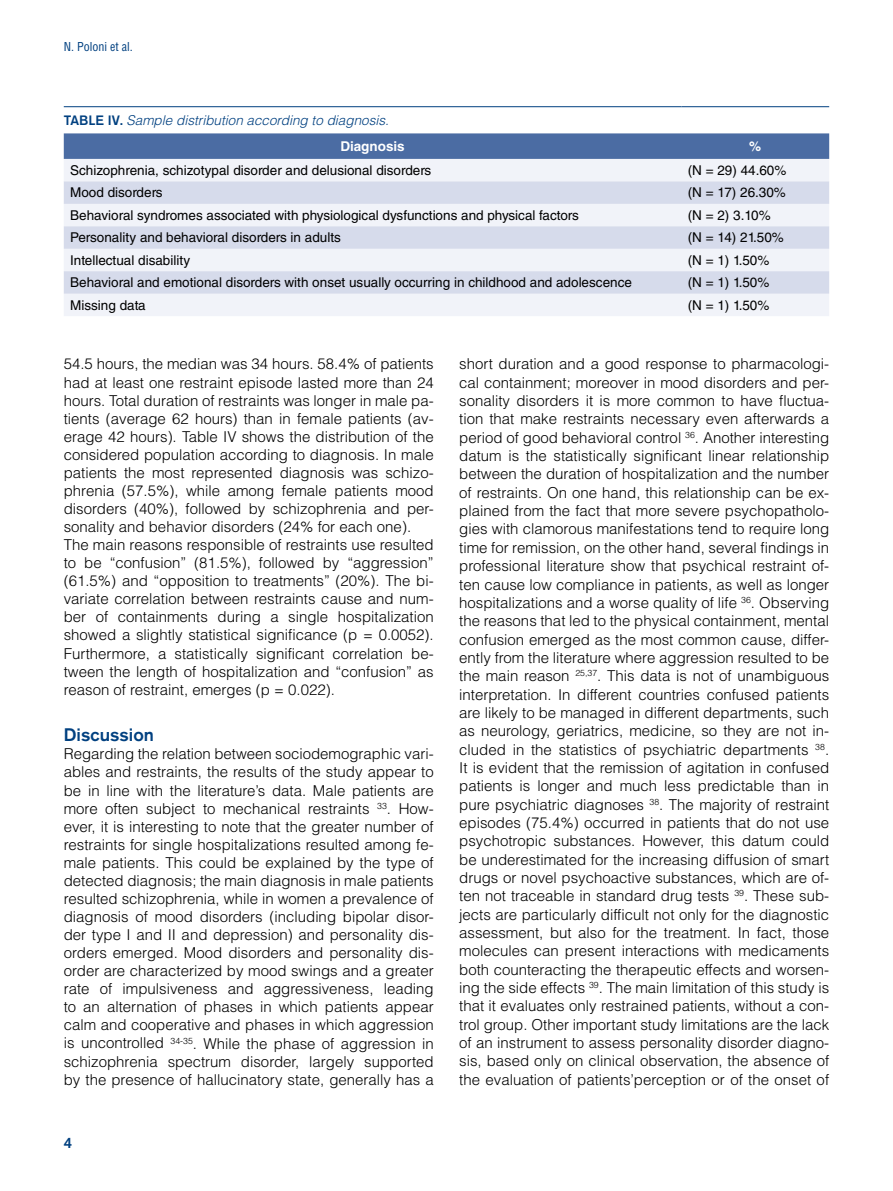
<style>
.page{position:relative;width:893px;height:1191px;background:#fff}
.page>*{position:absolute;margin:0;border:0;box-sizing:border-box;transform-origin:0 0}
.t1{font:500 18px "Akzidenz Grotesk BQ";color:#004080}
.t2{font:300 15px/18.3px "Helvetica LT Std";color:#000;text-align:justify}
.t3{font:500 15px "Akzidenz Grotesk BQ";color:#004080}
.t4{font:13.5px "Helvetica LT Std";color:#000}
.t5{font:italic 300 13.5px/26.1px "Helvetica LT Std";color:#004080}
.t6{font:700 13.5px "Helvetica LT Std";color:#fff}
.t7{font:condensed 12px "Helvetica LT Std";color:#004080}
.s1{font-family:"Akzidenz Grotesk BQ";font-weight:500;font-style:normal}
.s2{font-weight:700;font-style:normal;color:#fff}
</style>
<div class="page">
<svg style="left:64px;top:133px;width:765px;height:26px;background:#4e6ea4"></svg>
<div style="left:64px;top:159px;width:765px;height:157px;background:#f1f3f9"></div>
<svg style="left:64px;top:181px;width:765px;height:113px;fill:#d6dbeb"></svg>
<hr style="left:64px;top:106px;width:617px;height:1px;background:#004080">
<hr style="left:681px;top:106px;width:148px;height:1px;background:#004080">
<p class="t7" style="left:64px;top:39px;width:70px">N. Poloni et al.</p>
<p class="t5" style="left:340px;top:107px;width:66px;text-indent:-277px"><span class="s1">TABLE IV.</span> Sample distribution according to diagnosis.<br><span class="s2">Diagnosis</span></p>
<p class="t6" style="left:749px;top:138px;width:14px">%</p>
<p class="t4" style="left:70px;top:162px;width:363px">Schizophrenia, schizotypal disorder and delusional disorders</p>
<p class="t4" style="left:688px;top:162px;width:100px">(N = 29) 44.60%</p>
<p class="t4" style="left:70px;top:185px;width:94px">Mood disorders</p>
<p class="t4" style="left:688px;top:185px;width:100px">(N = 17) 26.30%</p>
<p class="t4" style="left:70px;top:207px;width:510px">Behavioral syndromes associated with physiological dysfunctions and physical factors</p>
<p class="t4" style="left:688px;top:207px;width:84px">(N = 2) 3.10%</p>
<p class="t4" style="left:70px;top:230px;width:272px">Personality and behavioral disorders in adults</p>
<p class="t4" style="left:688px;top:230px;width:98px">(N = 14) 21.50%</p>
<p class="t4" style="left:70px;top:252px;width:122px">Intellectual disability</p>
<p class="t4" style="left:688px;top:252px;width:83px">(N = 1) 1.50%</p>
<p class="t4" style="left:70px;top:275px;width:563px">Behavioral and emotional disorders with onset usually occurring in childhood and adolescence</p>
<p class="t4" style="left:688px;top:275px;width:83px">(N = 1) 1.50%</p>
<p class="t4" style="left:70px;top:297px;width:77px">Missing data</p>
<p class="t4" style="left:688px;top:297px;width:83px">(N = 1) 1.50%</p>
<p class="t2" style="left:64px;top:355px;width:371px;text-align:left">54.5 hours, the median was 34 hours. 58.4% of patients had at least one restraint episode lasted more than 24 hours. Total duration of restraints was longer in male pa&shy;tients (average 62 hours) than in female patients (av&shy;erage 42 hours). Table IV shows the distribution of the considered population according to diagnosis. In male patients the most represented diagnosis was schizo&shy;phrenia (57.5%), while among female patients mood disorders (40%), followed by schizophrenia and per&shy;sonality and behavior disorders (24% for each one).<br>The main reasons responsible of restraints use resulted to be “confusion” (81.5%), followed by “aggression” (61.5%) and “opposition to treatments” (20%). The bi&shy;variate correlation between restraints cause and num&shy;ber of containments during a single hospitalization showed a slightly statistical significance (p = 0.0052).<br>Furthermore, a statistically significant correlation be&shy;tween the length of hospitalization and “confusion” as reason of restraint, emerges (p = 0.022).</p>
<p class="t1" style="left:64px;top:724px;width:92px">Discussion</p>
<p class="t2" style="left:64px;top:745px;width:371px">Regarding the relation between sociodemographic vari&shy;ables and restraints, the results of the study appear to be in line with the literature’s data. Male patients are more often subject to mechanical restraints <sup>33</sup>. How&shy;ever, it is interesting to note that the greater number of restraints for single hospitalizations resulted among fe&shy;male patients. This could be explained by the type of detected diagnosis; the main diagnosis in male patients resulted schizophrenia, while in women a prevalence of diagnosis of mood disorders (including bipolar disor&shy;der type I and II and depression) and personality dis&shy;orders emerged. Mood disorders and personality dis&shy;order are characterized by mood swings and a greater rate of impulsiveness and aggressiveness, leading to an alternation of phases in which patients appear calm and cooperative and phases in which aggression is uncontrolled <sup>34-35</sup>. While the phase of aggression in schizophrenia spectrum disorder, largely supported by the presence of hallucinatory state, generally has a</p>
<p class="t3" style="left:64px;top:1134px;width:10px">4</p>
<p class="t2" style="left:459px;top:355px;width:371px">short duration and a good response to pharmacologi&shy;cal containment; moreover in mood disorders and per&shy;sonality disorders it is more common to have fluctua&shy;tion that make restraints necessary even afterwards a period of good behavioral control <sup>36</sup>. Another interesting datum is the statistically significant linear relationship between the duration of hospitalization and the number of restraints. On one hand, this relationship can be ex&shy;plained from the fact that more severe psychopatholo&shy;gies with clamorous manifestations tend to require long time for remission, on the other hand, several findings in professional literature show that psychical restraint of&shy;ten cause low compliance in patients, as well as longer hospitalizations and a worse quality of life <sup>36</sup>. Observing the reasons that led to the physical containment, mental confusion emerged as the most common cause, differ&shy;ently from the literature where aggression resulted to be the main reason <sup>25,37</sup>. This data is not of unambiguous interpretation. In different countries confused patients are likely to be managed in different departments, such as neurology, geriatrics, medicine, so they are not in&shy;cluded in the statistics of psychiatric departments <sup>38</sup>.<br>It is evident that the remission of agitation in confused patients is longer and much less predictable than in pure psychiatric diagnoses <sup>38</sup>. The majority of restraint episodes (75.4%) occurred in patients that do not use psychotropic substances. However, this datum could be underestimated for the increasing diffusion of smart drugs or novel psychoactive substances, which are of&shy;ten not traceable in standard drug tests <sup>39</sup>. These sub&shy;jects are particularly difficult not only for the diagnostic assessment, but also for the treatment. In fact, those molecules can present interactions with medicaments both counteracting the therapeutic effects and worsen&shy;ing the side effects <sup>39</sup>. The main limitation of this study is that it evaluates only restrained patients, without a con&shy;trol group. Other important study limitations are the lack of an instrument to assess personality disorder diagno&shy;sis, based only on clinical observation, the absence of the evaluation of patients’perception or of the onset of</p>
</div>
